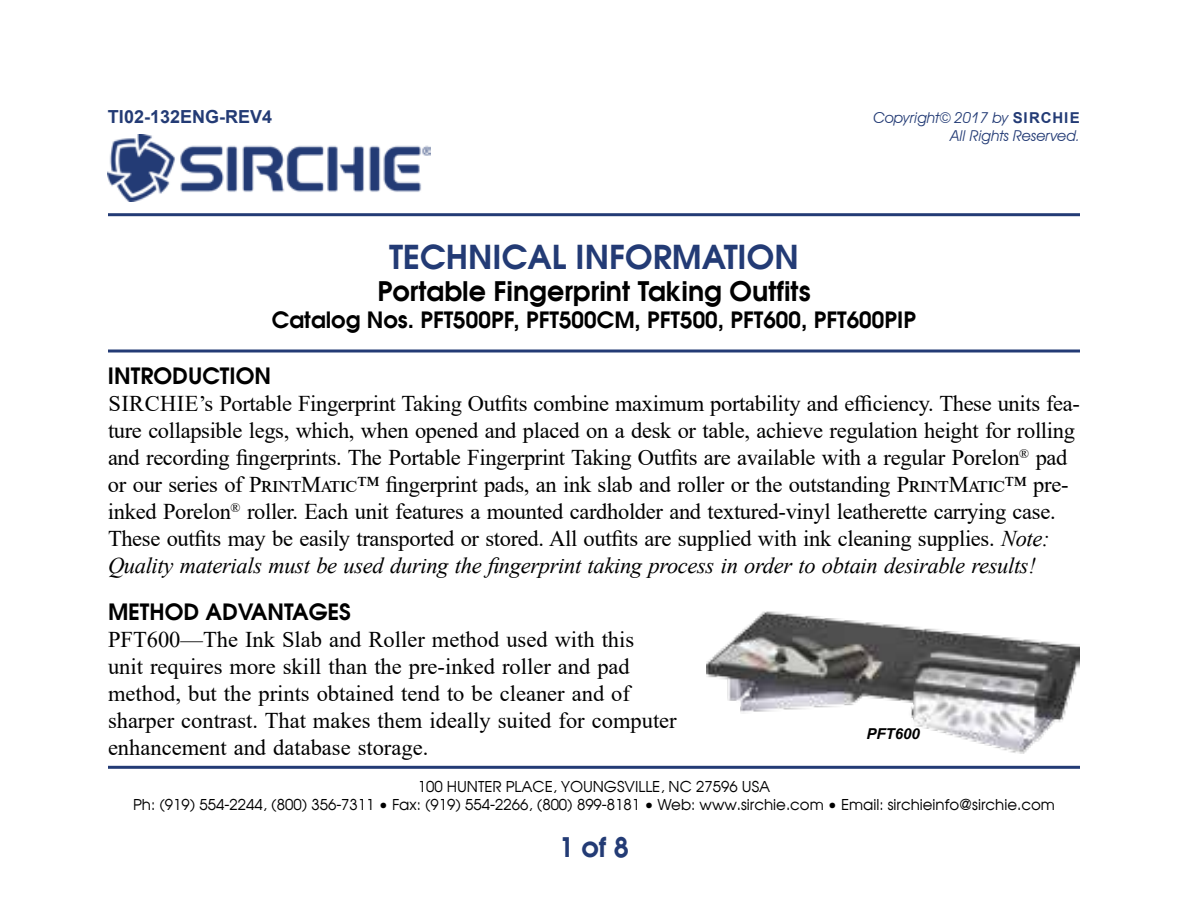
<style>
.page{position:relative;width:1188px;height:918px;background:#fff}
.page>*{position:absolute;margin:0;border:0;box-sizing:border-box;transform-origin:0 0}
.t1{font:700 33px "Avalon";color:#233b75}
.t2{font:700 27px "Avalon";color:#000}
.t3{font:700 27px "Avalon";color:#233b75}
.t4{font:22.5px/27px "Times New Roman";letter-spacing:-.015em;color:#000}
.t5{font:700 22.5px "Avalon";color:#000}
.t6{font:700 18px "Arial";color:#233b75}
.t7{font:15px/18px "Avalon Plain";color:#000;text-align:center}
.t8{font:italic 15px/18px "Avant Garde IT Cby BT";color:#233b75;text-align:right}
.t9{font:italic 700 15px "Arial";color:#000}
.s1{font-family:"Arial";font-weight:700;font-style:normal}
.s2{font-style:italic}
</style>
<div class="page">
<hr style="left:108px;top:213px;width:972px;height:3px;background:#233b75">
<hr style="left:108px;top:766px;width:972px;height:3px;background:#233b75">
<hr style="left:108px;top:350px;width:972px;height:2px;background:#233b75">
<img style="left:108px;top:134px;width:323px;height:68px">
<img style="left:706px;top:611px;width:374px;height:142px">
<p class="t6" style="left:108px;top:104px;width:166px">TI02-132ENG-REV4</p>
<p class="t8" style="left:873px;top:109px;width:208px">Copyright© 2017 by <span class="s1">SIRCHIE<br></span>All Rights Reserved.</p>
<h1 class="t1" style="left:389px;top:234px;width:411px">TECHNICAL INFORMATION</h1>
<p class="t2" style="left:377px;top:273px;width:435px">Portable Fingerprint Taking Outfits</p>
<p class="t5" style="left:272px;top:305px;width:646px">Catalog Nos. PFT500PF, PFT500CM, PFT500, PFT600, PFT600PIP</p>
<p class="t5" style="left:108px;top:361px;width:165px">INTRODUCTION</p>
<p class="t4" style="left:108px;top:389px;width:974px">SIRCHIE’s Portable Fingerprint Taking Outfits combine maximum portability and efficiency. These units fea&shy;ture collapsible legs, which, when opened and placed on a desk or table, achieve regulation height for rolling and recording fingerprints. The Portable Fingerprint Taking Outfits are available with a regular Porelon<sup>®</sup> pad or our series of PrintMatic™ fingerprint pads, an ink slab and roller or the outstanding PrintMatic™ pre&shy;inked Porelon<sup>®</sup> roller. Each unit features a mounted cardholder and textured-vinyl leatherette carrying case.<br>These outfits may be easily transported or stored. All outfits are supplied with ink cleaning supplies. <span class="s2">Note:<br>Quality materials must be used during the fingerprint taking process in order to obtain desirable results!</span></p>
<p class="t5" style="left:108px;top:596px;width:245px">METHOD ADVANTAGES</p>
<p class="t4" style="left:108px;top:625px;width:570px">PFT600—The Ink Slab and Roller method used with this<br>unit requires more skill than the pre-inked roller and pad method, but the prints obtained tend to be cleaner and of sharper contrast. That makes them ideally suited for computer enhancement and database storage.</p>
<p class="t9" style="left:866px;top:723px;width:55px">PFT600</p>
<p class="t7" style="left:133px;top:778px;width:923px">100 HUNTER PLACE, YOUNGSVILLE, NC 27596 USA<br>Ph: (919) 554-2244, (800) 356-7311 • Fax: (919) 554-2266, (800) 899-8181 • Web: www.sirchie.com • Email: sirchieinfo@sirchie.com</p>
<p class="t3" style="left:559px;top:829px;width:72px">1 of 8</p>
</div>
